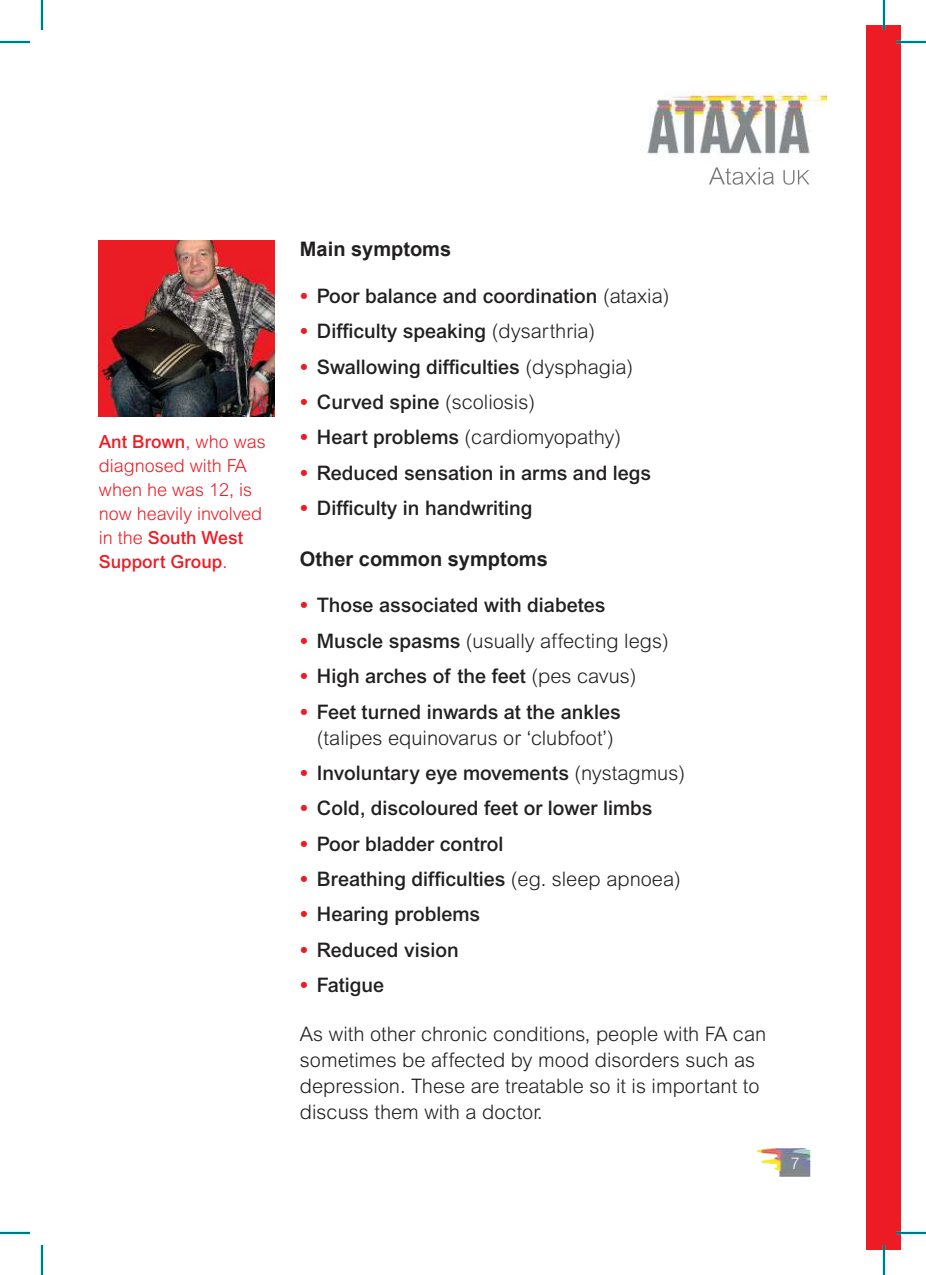
<style>
.page{position:relative;width:926px;height:1275px;background:#fff}
.page>*{position:absolute;margin:0;border:0;box-sizing:border-box;transform-origin:0 0}
.t1{font:500 20px "Arial";color:#221f1f}
.t2{font:300 20px/26px "Arial";color:#221f1f;text-align:center}
.t3{font:700 20px "Arial";color:#221f1f}
.t4{font:300 18px/24px "Arial";color:#ed1c24}
.t5{font:300 16px "Arial";color:#fff}
.s1{font-weight:500}
.s2{font-weight:800;color:#ed1c24}
.s3{font-weight:300}
</style>
<div class="page">
<img style="left:647px;top:91px;width:179px;height:63px">
<div style="left:867px;top:25px;width:34px;height:1225px;background:#ed1c24"></div>
<svg style="left:709px;top:167px;width:65px;height:18px"></svg>
<svg style="left:783px;top:170px;width:26px;height:15px"></svg>
<img style="left:99px;top:240px;width:175px;height:176px">
<img style="left:756px;top:1148px;width:55px;height:29px">
<hr style="left:0;top:41px;width:30px;height:2px;background:#00f6ff">
<hr style="left:896px;top:41px;width:30px;height:2px;background:#00f6ff">
<hr style="left:0;top:1231px;width:30px;height:3px;background:#00f6ff">
<hr style="left:896px;top:1231px;width:30px;height:3px;background:#00f6ff">
<hr style="left:41px;top:0;width:2px;height:30px;background:#00f6ff">
<hr style="left:41px;top:1245px;width:2px;height:30px;background:#00f6ff">
<hr style="left:883px;top:0;width:2px;height:30px;background:#00f6ff">
<hr style="left:883px;top:1245px;width:2px;height:30px;background:#00f6ff">
<hr style="left:0;top:42px;width:30px;height:1px;background:#000">
<hr style="left:896px;top:42px;width:30px;height:1px;background:#000">
<hr style="left:0;top:1232px;width:30px;height:1px;background:#000">
<hr style="left:896px;top:1232px;width:30px;height:1px;background:#000">
<hr style="left:42px;top:0;width:1px;height:30px;background:#000">
<hr style="left:42px;top:1245px;width:1px;height:30px;background:#000">
<hr style="left:884px;top:0;width:1px;height:30px;background:#000">
<hr style="left:884px;top:1245px;width:1px;height:30px;background:#000">
<p class="t4" style="left:99px;top:431px;width:169px"><span class="s1">Ant Brown</span>, who was diagnosed with FA when he was 12, is now heavily involved in the <span class="s1">South West<br>Support Group</span>.</p>
<p class="t3" style="left:300px;top:242px;width:153px">Main symptoms</p>
<p class="t1" style="left:300px;top:288px;width:371px"><span class="s2">•</span> Poor balance and coordination <span class="s3">(ataxia)</span></p>
<p class="t1" style="left:300px;top:324px;width:297px"><span class="s2">•</span> Difficulty speaking <span class="s3">(dysarthria)</span></p>
<p class="t1" style="left:300px;top:359px;width:335px"><span class="s2">•</span> Swallowing difficulties <span class="s3">(dysphagia)</span></p>
<p class="t1" style="left:300px;top:394px;width:237px"><span class="s2">•</span> Curved spine <span class="s3">(scoliosis)</span></p>
<p class="t2" style="left:300px;top:426px;width:323px"><span class="s2">•</span> <span class="s1">Heart problems</span> (cardiomyopathy)</p>
<p class="t1" style="left:300px;top:465px;width:353px"><span class="s2">•</span> Reduced sensation in arms and legs</p>
<p class="t1" style="left:300px;top:500px;width:234px"><span class="s2">•</span> Difficulty in handwriting</p>
<p class="t3" style="left:300px;top:551px;width:249px">Other common symptoms</p>
<p class="t1" style="left:300px;top:598px;width:307px"><span class="s2">•</span> Those associated with diabetes</p>
<p class="t2" style="left:300px;top:629px;width:370px"><span class="s2">•</span> <span class="s1">Muscle spasms</span> (usually affecting legs)</p>
<p class="t1" style="left:300px;top:668px;width:338px"><span class="s2">•</span> High arches of the feet <span class="s3">(pes cavus)</span></p>
<p class="t2" style="left:300px;top:700px;width:322px"><span class="s2">•</span> <span class="s1">Feet turned inwards at the ankles </span>(talipes equinovarus or ‘clubfoot’)</p>
<p class="t1" style="left:300px;top:765px;width:387px"><span class="s2">•</span> Involuntary eye movements <span class="s3">(nystagmus)</span></p>
<p class="t1" style="left:300px;top:800px;width:354px"><span class="s2">•</span> Cold, discoloured feet or lower limbs</p>
<p class="t1" style="left:300px;top:836px;width:205px"><span class="s2">•</span> Poor bladder control</p>
<p class="t1" style="left:300px;top:871px;width:382px"><span class="s2">•</span> Breathing difficulties <span class="s3">(eg. sleep apnoea)</span></p>
<p class="t1" style="left:300px;top:906px;width:182px"><span class="s2">•</span> Hearing problems</p>
<p class="t1" style="left:300px;top:942px;width:160px"><span class="s2">•</span> Reduced vision</p>
<p class="t1" style="left:300px;top:977px;width:86px"><span class="s2">•</span> Fatigue</p>
<p class="t2" style="left:300px;top:1022px;width:468px;text-align:left">As with other chronic conditions, people with FA can sometimes be affected by mood disorders such as depression. These are treatable so it is important to discuss them with a doctor.</p>
<p class="t5" style="left:791px;top:1157px;width:10px">7</p>
</div>
